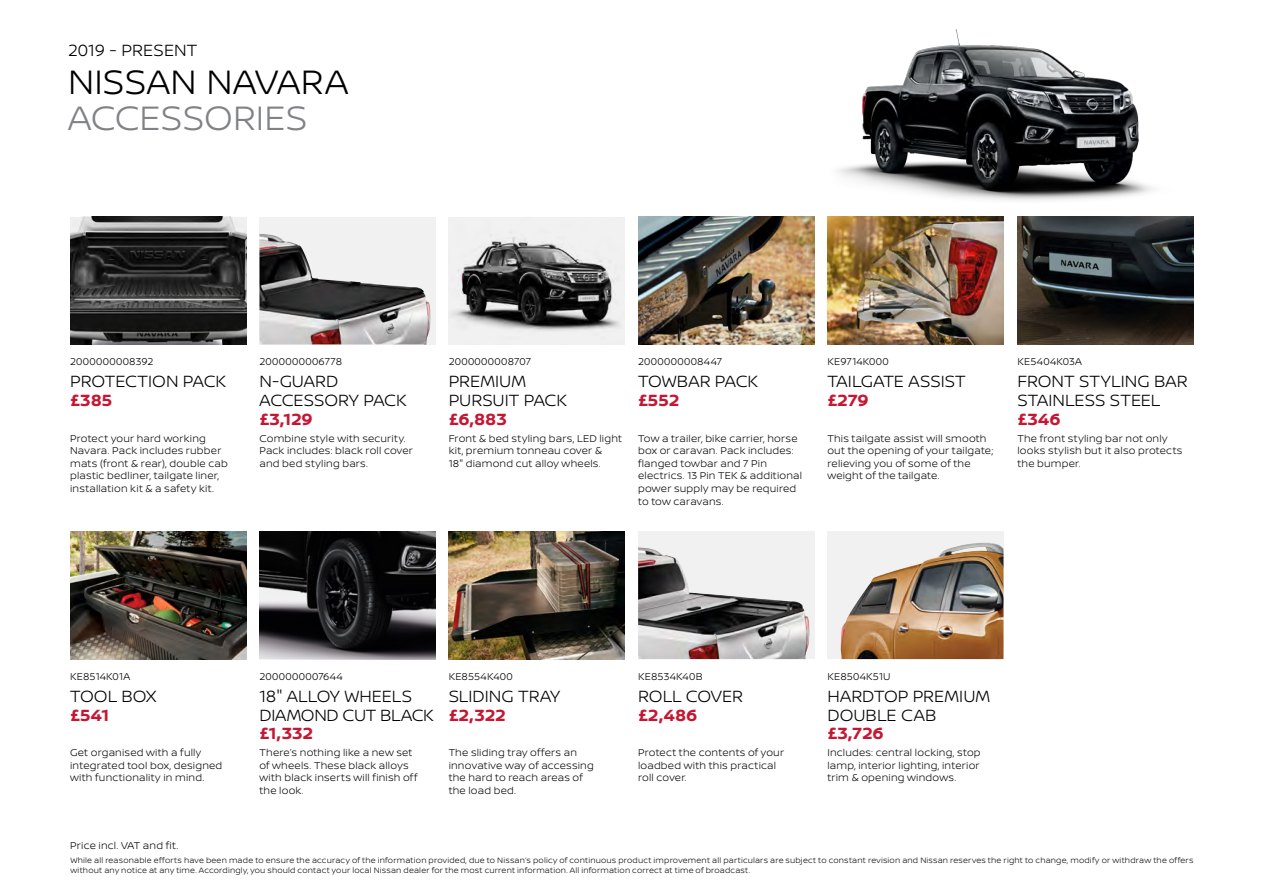
<style>
.page{position:relative;width:1263px;height:893px;background:#fff}
.page>*{position:absolute;margin:0;border:0;box-sizing:border-box;transform-origin:0 0}
.t1{font:300 36px "Nissan Brand";letter-spacing:.01em;color:#000}
.t2{font:300 36px "Nissan Brand";color:#808285}
.t3{font:300 17.25px/18.8px "Nissan Brand";color:#000}
.t4{font:700 17.25px "Nissan Brand";letter-spacing:-.005em;color:#c51733}
.t5{font:300 17.25px/18.8px "Nissan Brand";letter-spacing:-.02em;color:#000}
.t6{font:300 10.5px/12.6px "Nissan Brand";letter-spacing:.02em;color:#000}
.t7{font:300 8.25px/9.9px "Nissan Brand";letter-spacing:.025em;color:#000}
</style>
<div class="page">
<img style="left:827px;top:29px;width:367px;height:205px">
<img style="left:1017px;top:217px;width:176px;height:127px">
<img style="left:259px;top:531px;width:177px;height:128px">
<div style="left:827px;top:531px;width:176px;height:128px;background:#f1f1f2"></div>
<img style="left:841px;top:542px;width:162px;height:117px">
<div style="left:259px;top:217px;width:177px;height:127px;background:#f1f1f2"></div>
<img style="left:259px;top:234px;width:172px;height:110px">
<img style="left:70px;top:531px;width:176px;height:128px">
<img style="left:638px;top:217px;width:176px;height:127px">
<img style="left:827px;top:217px;width:176px;height:127px">
<div style="left:638px;top:531px;width:176px;height:128px;background:#f1f1f2"></div>
<img style="left:638px;top:547px;width:172px;height:112px">
<img style="left:449px;top:531px;width:176px;height:128px">
<img style="left:70px;top:217px;width:176px;height:127px">
<img style="left:449px;top:217px;width:176px;height:127px">
<h2 class="t3" style="left:68px;top:40px;width:131px">2019 - PRESENT</h2>
<h1 class="t1" style="left:68px;top:56px;width:282px">NISSAN NAVARA</h1>
<h1 class="t2" style="left:68px;top:92px;width:241px">ACCESSORIES</h1>
<p class="t6" style="left:70px;top:355px;width:85px">2000000008392</p>
<h2 class="t3" style="left:70px;top:371px;width:157px">PROTECTION PACK</h2>
<h2 class="t4" style="left:70px;top:388px;width:44px">£385</h2>
<p class="t6" style="left:70px;top:431px;width:159px">Protect your hard working<br>Navara. Pack includes rubber mats (front &amp; rear), double cab plastic bedliner, tailgate liner, installation kit &amp; a safety kit.</p>
<p class="t6" style="left:259px;top:355px;width:84px">2000000006778</p>
<h2 class="t3" style="left:259px;top:371px;width:149px">N-GUARD<br>ACCESSORY PACK</h2>
<h2 class="t4" style="left:259px;top:406px;width:55px">£3,129</h2>
<p class="t6" style="left:259px;top:431px;width:155px">Combine style with security.<br>Pack includes: black roll cover and bed styling bars.</p>
<p class="t6" style="left:449px;top:355px;width:84px">2000000008707</p>
<h2 class="t3" style="left:449px;top:371px;width:120px">PREMIUM<br>PURSUIT PACK</h2>
<h2 class="t4" style="left:449px;top:406px;width:60px">£6,883</h2>
<p class="t6" style="left:449px;top:431px;width:175px">Front &amp; bed styling bars, LED light kit, premium tonneau cover &amp;<br>18" diamond cut alloy wheels.</p>
<p class="t6" style="left:638px;top:355px;width:86px">2000000008447</p>
<h2 class="t3" style="left:638px;top:371px;width:122px">TOWBAR PACK</h2>
<h2 class="t4" style="left:638px;top:388px;width:43px">£552</h2>
<p class="t6" style="left:638px;top:431px;width:165px">Tow a trailer, bike carrier, horse box or caravan. Pack includes: flanged towbar and 7 Pin electrics. 13 Pin TEK &amp; additional power supply may be required to tow caravans.</p>
<p class="t6" style="left:827px;top:355px;width:63px">KE9714K000</p>
<h2 class="t3" style="left:827px;top:371px;width:140px">TAILGATE ASSIST</h2>
<h2 class="t4" style="left:827px;top:388px;width:43px">£279</h2>
<p class="t6" style="left:827px;top:431px;width:168px">This tailgate assist will smooth out the opening of your tailgate; relieving you of some of the weight of the tailgate.</p>
<p class="t6" style="left:1017px;top:355px;width:66px">KE5404K03A</p>
<h2 class="t3" style="left:1017px;top:371px;width:172px">FRONT STYLING BAR<br>STAINLESS STEEL</h2>
<h2 class="t4" style="left:1017px;top:406px;width:45px">£346</h2>
<p class="t6" style="left:1017px;top:431px;width:167px">The front styling bar not only looks stylish but it also protects the bumper.</p>
<p class="t6" style="left:70px;top:669px;width:62px">KE8514K01A</p>
<h2 class="t3" style="left:70px;top:686px;width:88px">TOOL BOX</h2>
<h2 class="t4" style="left:70px;top:702px;width:41px">£541</h2>
<p class="t6" style="left:70px;top:746px;width:154px">Get organised with a fully integrated tool box, designed with functionality in mind.</p>
<p class="t6" style="left:259px;top:669px;width:85px">2000000007644</p>
<h2 class="t5" style="left:259px;top:686px;width:176px">18" ALLOY WHEELS<br>DIAMOND CUT BLACK</h2>
<h2 class="t4" style="left:259px;top:721px;width:55px">£1,332</h2>
<p class="t6" style="left:259px;top:746px;width:159px">There’s nothing like a new set of wheels. These black alloys with black inserts will finish off the look.</p>
<p class="t6" style="left:449px;top:669px;width:66px">KE8554K400</p>
<h2 class="t3" style="left:449px;top:686px;width:113px">SLIDING TRAY</h2>
<h2 class="t4" style="left:449px;top:702px;width:58px">£2,322</h2>
<p class="t6" style="left:449px;top:746px;width:147px">The sliding tray offers an innovative way of accessing the hard to reach areas of the load bed.</p>
<p class="t6" style="left:638px;top:669px;width:66px">KE8534K40B</p>
<h2 class="t3" style="left:638px;top:686px;width:106px">ROLL COVER</h2>
<h2 class="t4" style="left:638px;top:702px;width:61px">£2,486</h2>
<p class="t6" style="left:638px;top:746px;width:147px">Protect the contents of your loadbed with this practical roll cover.</p>
<p class="t6" style="left:827px;top:669px;width:65px">KE8504K51U</p>
<h2 class="t3" style="left:827px;top:686px;width:164px">HARDTOP PREMIUM<br>DOUBLE CAB</h2>
<h2 class="t4" style="left:827px;top:721px;width:58px">£3,726</h2>
<p class="t6" style="left:827px;top:746px;width:155px;text-align:justify">Includes: central locking, stop lamp, interior lighting, interior trim &amp; opening windows.</p>
<p class="t6" style="left:70px;top:839px;width:109px">Price incl. VAT and fit.</p>
<p class="t7" style="left:70px;top:855px;width:1124px">While all reasonable efforts have been made to ensure the accuracy of the information provided, due to Nissan’s policy of continuous product improvement all particulars are subject to constant revision and Nissan reserves the right to change, modify or withdraw the offers without any notice at any time. Accordingly, you should contact your local Nissan dealer for the most current information. All information correct at time of broadcast.</p>
</div>
